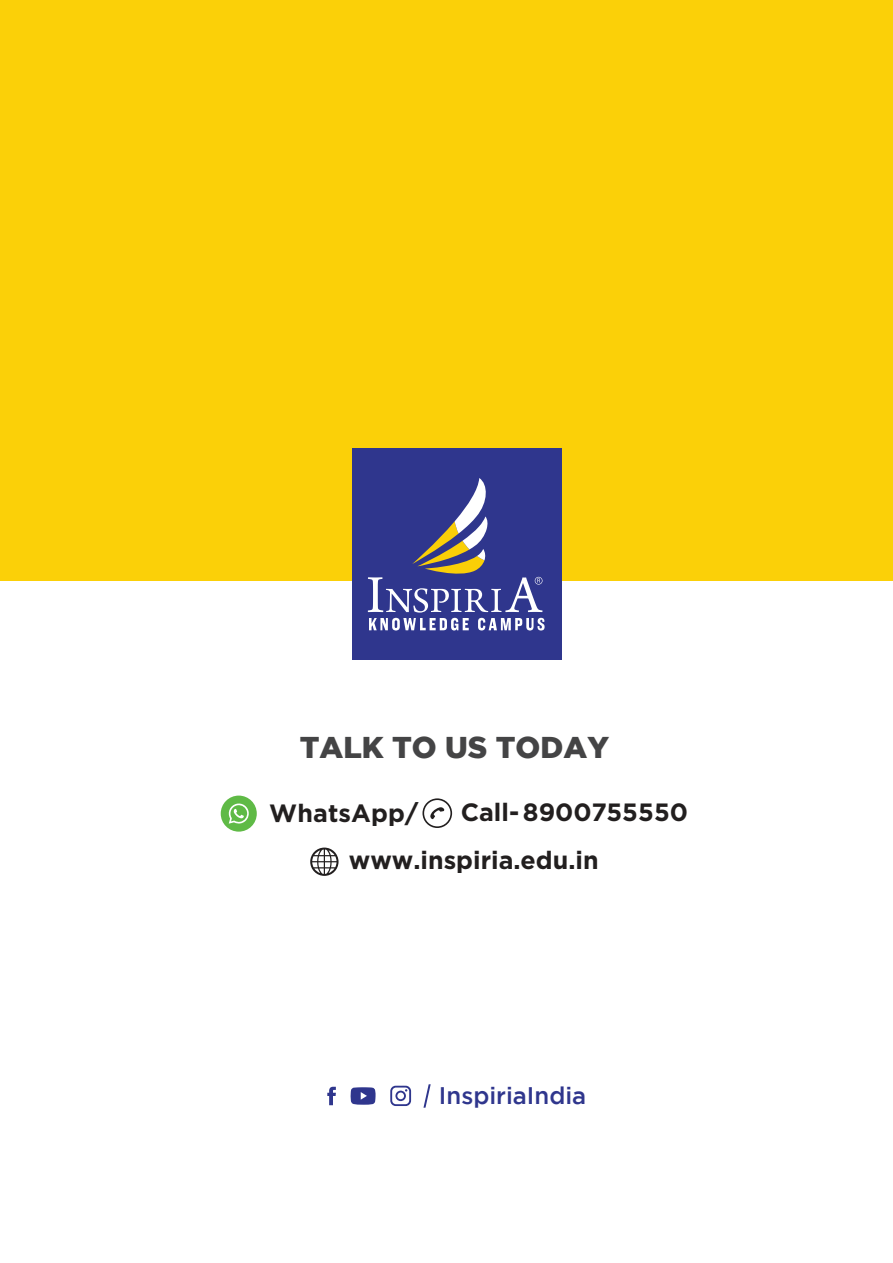
<style>
.page{position:relative;width:893px;height:1263px;background:#fff}
.page>*{position:absolute;margin:0;border:0;box-sizing:border-box;transform-origin:0 0}
.t1{font:900 30px "Gotham";color:#444445}
.t2{font:700 25.05px/48px "Gotham";color:#221f1f}
.t3{font:500 23.85px "Gotham";color:#2f368d}
</style>
<div class="page">
<div style="left:0;top:0;width:893px;height:580px;background:#fbd008"></div>
<div style="left:352px;top:448px;width:210px;height:212px;background:#2f368d"></div>
<svg style="left:368px;top:478px;width:177px;height:152px"></svg>
<svg style="left:327px;top:1087px;width:9px;height:18px"></svg>
<svg style="left:423px;top:1084px;width:8px;height:24px"></svg>
<svg style="left:351px;top:1087px;width:25px;height:18px"></svg>
<svg style="left:390px;top:1086px;width:21px;height:20px"></svg>
<div style="left:221px;top:795px;width:36px;height:37px;background:#5fba46;border-radius:50%"></div>
<svg style="left:228px;top:803px;width:21px;height:21px"></svg>
<svg style="left:422px;top:798px;width:30px;height:30px"></svg>
<svg style="left:310px;top:847px;width:29px;height:29px"></svg>
<p class="t1" style="left:300px;top:730px;width:311px">TALK TO US TODAY</p>
<p class="t2" style="left:269px;top:789px;width:151px">WhatsApp/</p>
<p class="t2" style="left:349px;top:788px;width:341px;text-indent:112px">Call-8900755550 www.inspiria.edu.in</p>
<p class="t3" style="left:439px;top:1082px;width:149px">InspiriaIndia</p>
</div>
